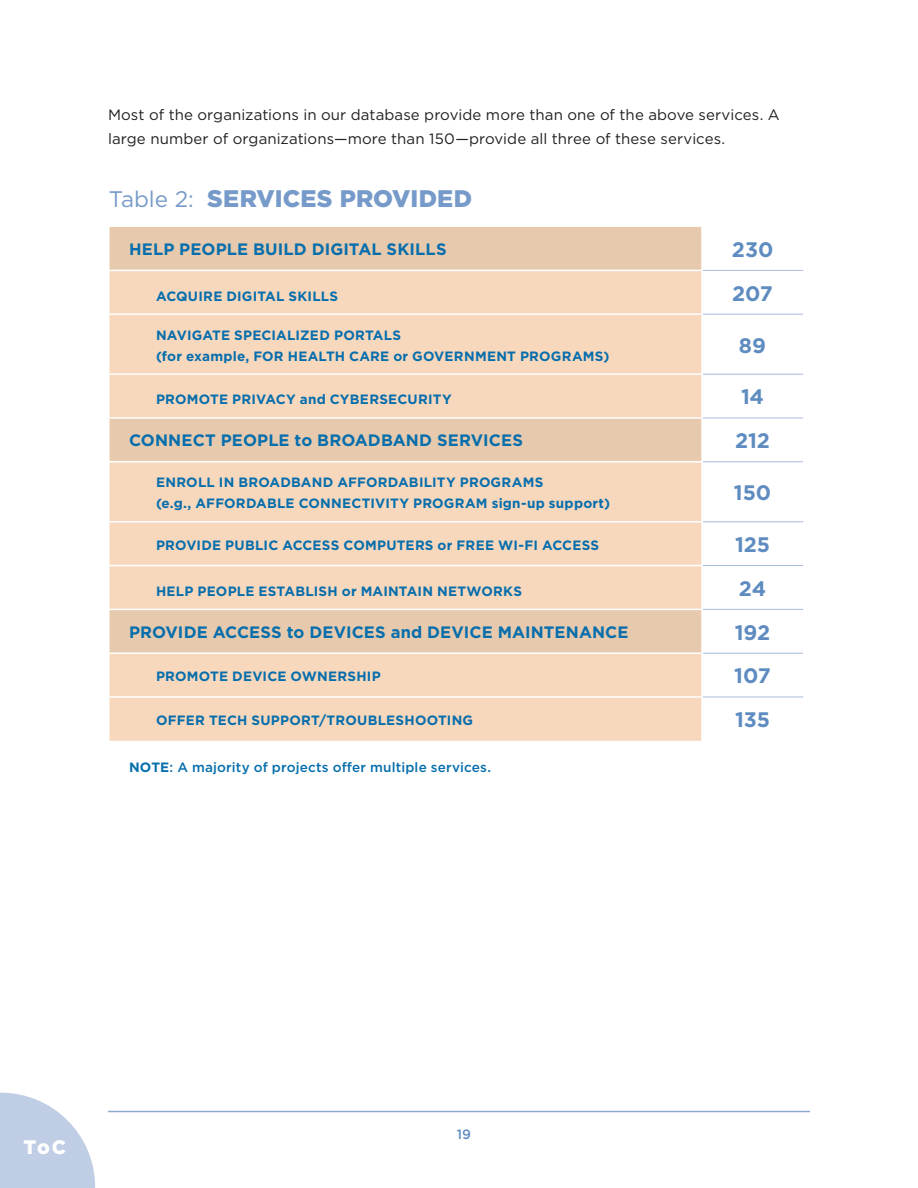
<style>
.page{position:relative;width:918px;height:1188px;background:#fff}
.page>*{position:absolute;margin:0;border:0;box-sizing:border-box;transform-origin:0 0}
.t1{font:900 24px "Gotham";letter-spacing:.005em;color:#769ac9}
.t2{font:700 21px "Gotham";letter-spacing:-.005em;color:#5f8cc0}
.t3{font:900 19.5px "Gotham";color:#fff}
.t4{font:700 16.5px "Gotham";letter-spacing:.005em;color:#066eac}
.t5{font:15px/24px "Gotham";letter-spacing:.005em;color:#231f20}
.t6{font:700 13.5px/21px "Gotham";letter-spacing:.015em;color:#066eac}
.t7{font:500 13.5px "Gotham";letter-spacing:.01em;color:#066eac}
.t8{font:500 13.5px "Gotham";color:#5f8cc0}
.s1{font-weight:400;font-size:22.5px}
.s2{font-weight:700}
</style>
<div class="page">
<hr style="left:108px;top:1111px;width:702px;height:1px;background:#8eaad2">
<svg style="left:0;top:1093px;width:95px;height:95px"></svg>
<div style="left:110px;top:227px;width:591px;height:43px;background:#e7caad"></div>
<svg style="left:110px;top:271px;width:591px;height:470px;fill:#f8d8bd"></svg>
<hr style="left:703px;top:270px;width:100px;height:1px;background:#a6bbdb">
<hr style="left:703px;top:314px;width:100px;height:1px;background:#a6bbdb">
<hr style="left:703px;top:374px;width:100px;height:1px;background:#a6bbdb">
<hr style="left:703px;top:418px;width:100px;height:1px;background:#a6bbdb">
<hr style="left:703px;top:461px;width:100px;height:1px;background:#a6bbdb">
<hr style="left:703px;top:521px;width:100px;height:1px;background:#a6bbdb">
<hr style="left:703px;top:565px;width:100px;height:1px;background:#a6bbdb">
<hr style="left:703px;top:609px;width:100px;height:1px;background:#a6bbdb">
<hr style="left:703px;top:653px;width:100px;height:1px;background:#a6bbdb">
<hr style="left:703px;top:697px;width:100px;height:1px;background:#a6bbdb">
<hr style="left:108px;top:313px;width:595px;height:2px;background:#fff">
<hr style="left:108px;top:373px;width:595px;height:2px;background:#fff">
<hr style="left:108px;top:417px;width:595px;height:2px;background:#fff">
<hr style="left:108px;top:461px;width:595px;height:2px;background:#fff">
<hr style="left:108px;top:521px;width:595px;height:2px;background:#fff">
<hr style="left:108px;top:565px;width:595px;height:1px;background:#fff">
<hr style="left:108px;top:609px;width:595px;height:1px;background:#fff">
<hr style="left:108px;top:652px;width:595px;height:2px;background:#fff">
<hr style="left:108px;top:696px;width:595px;height:2px;background:#fff">
<p class="t5" style="left:108px;top:102px;width:673px">Most of the organizations in our database provide more than one of the above services. A large number of organizations—more than 150—provide all three of these services.</p>
<h1 class="t1" style="left:109px;top:182px;width:365px"><span class="s1">Table 2:</span> SERVICES PROVIDED</h1>
<p class="t4" style="left:129px;top:238px;width:319px">HELP PEOPLE BUILD DIGITAL SKILLS</p>
<h2 class="t2" style="left:732px;top:236px;width:43px">230</h2>
<p class="t6" style="left:156px;top:285px;width:184px">ACQUIRE DIGITAL SKILLS</p>
<h2 class="t2" style="left:732px;top:279px;width:42px">207</h2>
<p class="t6" style="left:156px;top:324px;width:455px">NAVIGATE SPECIALIZED PORTALS<br>(for example, FOR HEALTH CARE or GOVERNMENT PROGRAMS)</p>
<h2 class="t2" style="left:739px;top:331px;width:29px">89</h2>
<p class="t6" style="left:156px;top:389px;width:297px">PROMOTE PRIVACY and CYBERSECURITY</p>
<h2 class="t2" style="left:741px;top:383px;width:25px">14</h2>
<p class="t4" style="left:129px;top:429px;width:395px">CONNECT PEOPLE to BROADBAND SERVICES</p>
<h2 class="t2" style="left:735px;top:427px;width:36px">212</h2>
<p class="t6" style="left:156px;top:472px;width:456px">ENROLL IN BROADBAND AFFORDABILITY PROGRAMS<br>(e.g., AFFORDABLE CONNECTIVITY PROGRAM sign-up support)</p>
<h2 class="t2" style="left:734px;top:479px;width:39px">150</h2>
<p class="t6" style="left:156px;top:535px;width:445px">PROVIDE PUBLIC ACCESS COMPUTERS or FREE WI-FI ACCESS</p>
<h2 class="t2" style="left:735px;top:531px;width:37px">125</h2>
<p class="t6" style="left:156px;top:581px;width:367px">HELP PEOPLE ESTABLISH or MAINTAIN NETWORKS</p>
<h2 class="t2" style="left:739px;top:575px;width:29px">24</h2>
<p class="t4" style="left:129px;top:621px;width:501px">PROVIDE ACCESS to DEVICES and DEVICE MAINTENANCE</p>
<h2 class="t2" style="left:735px;top:618px;width:37px">192</h2>
<p class="t6" style="left:156px;top:665px;width:226px">PROMOTE DEVICE OWNERSHIP</p>
<h2 class="t2" style="left:734px;top:662px;width:38px">107</h2>
<p class="t6" style="left:156px;top:710px;width:319px">OFFER TECH SUPPORT/TROUBLESHOOTING</p>
<h2 class="t2" style="left:735px;top:706px;width:36px">135</h2>
<p class="t7" style="left:129px;top:758px;width:364px"><span class="s2">NOTE</span>: A majority of projects offer multiple services.</p>
<h3 class="t3" style="left:24px;top:1134px;width:44px">ToC</h3>
<p class="t8" style="left:457px;top:1126px;width:16px">19</p>
</div>
